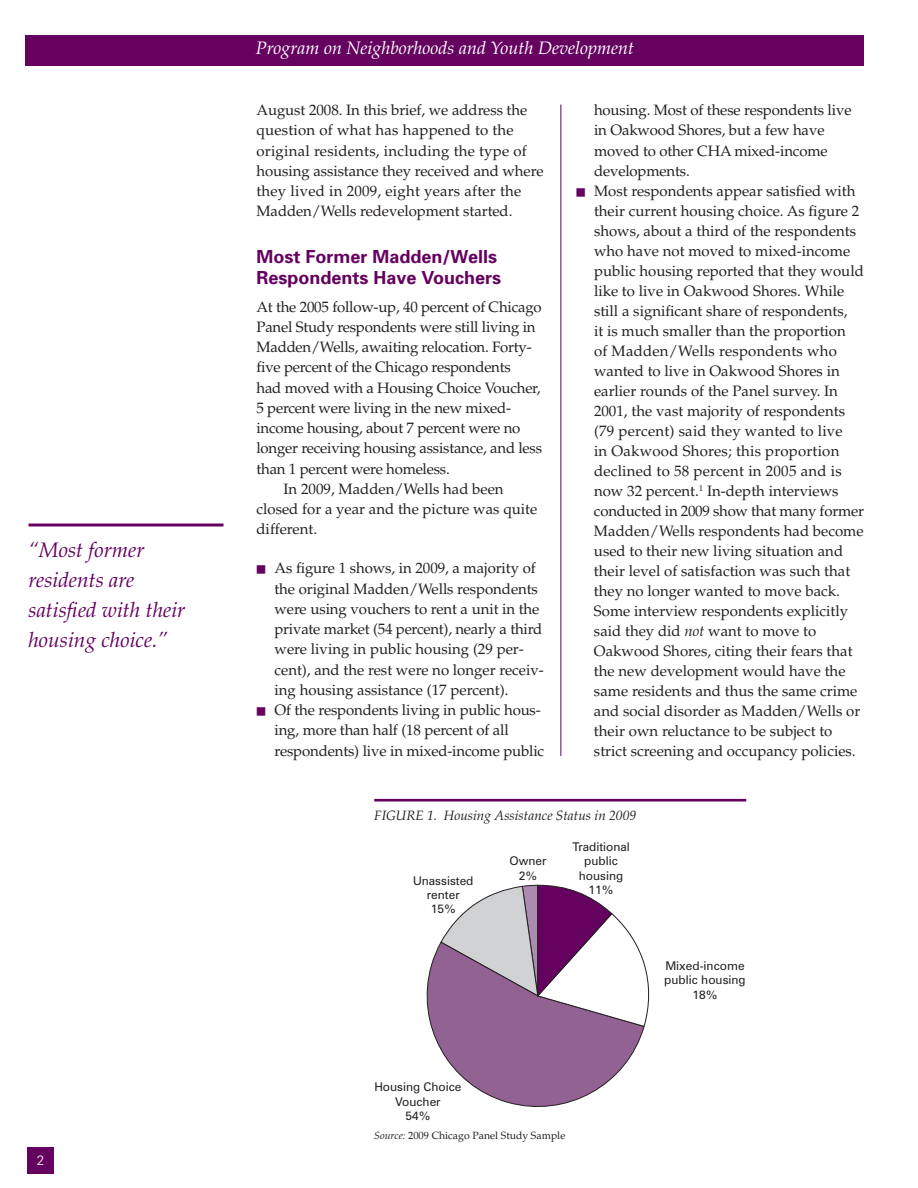
<style>
.page{position:relative;width:918px;height:1188px;background:#fff}
.page>*{position:absolute;margin:0;border:0;box-sizing:border-box;transform-origin:0 0}
.t1{font:italic 21px/30px "Palatino";color:#650260}
.t2{font:700 18px/21px "Univers";color:#650260}
.t3{font:italic 18px "Palatino";color:#fff}
.t4{font:15px/20px "Palatino";color:#231f20}
.t5{font:italic 13.5px "Palatino";color:#231f20}
.t6{font:300 13.5px "Univers";color:#fff}
.t7{font:12px/14.4px "Zurich BT";color:#231f20;text-align:center}
.t8{font:10.5px "Palatino";color:#231f20}
.s1{font-family:"Universal Newswith Comm Pi";font-size:10.5px;color:#650260}
.s2{font-style:italic}
</style>
<div class="page">
<div style="left:26px;top:35px;width:838px;height:30px;background:#650260"></div>
<div style="left:27px;top:1148px;width:27px;height:26px;background:#650260"></div>
<hr style="left:560px;top:105px;width:1px;height:651px;background:#650260">
<svg style="left:426px;top:885px;width:224px;height:222px"></svg>
<hr style="left:374px;top:799px;width:372px;height:3px;background:#650260">
<hr style="left:28px;top:524px;width:196px;height:2px;background:#650260">
<h1 class="t1" style="left:28px;top:537px;width:158px">“Most former residents are satisfied with their housing choice.”</h1>
<p class="t6" style="left:37px;top:1155px;width:9px">2</p>
<p class="t3" style="left:256px;top:41px;width:380px">Program on Neighborhoods and Youth Development</p>
<p class="t4" style="left:256px;top:102px;width:289px">August 2008. In this brief, we address the question of what has happened to the original residents, including the type of housing assistance they received and where they lived in 2009, eight years after the Madden/Wells redevelopment started.</p>
<p class="t2" style="left:256px;top:248px;width:246px">Most Former Madden/Wells<br>Respondents Have Vouchers</p>
<p class="t4" style="left:256px;top:298px;width:287px">At the 2005 follow-up, 40 percent of Chicago</p>
<p class="t4" style="left:256px;top:319px;width:281px">Panel Study respondents were still living in</p>
<p class="t4" style="left:256px;top:339px;width:277px">Madden/Wells, awaiting relocation. Forty-</p>
<p class="t4" style="left:256px;top:359px;width:256px">five percent of the Chicago respondents</p>
<p class="t4" style="left:256px;top:379px;width:286px">had moved with a Housing Choice Voucher,</p>
<p class="t4" style="left:256px;top:400px;width:256px">5 percent were living in the new mixed-</p>
<p class="t4" style="left:256px;top:420px;width:265px">income housing, about 7 percent were no</p>
<p class="t4" style="left:256px;top:440px;width:287px">longer receiving housing assistance, and less</p>
<p class="t4" style="left:256px;top:460px;width:195px">than 1 percent were homeless.</p>
<p class="t4" style="left:284px;top:481px;width:222px">In 2009, Madden/Wells had been</p>
<p class="t4" style="left:256px;top:501px;width:282px">closed for a year and the picture was quite</p>
<p class="t4" style="left:256px;top:521px;width:62px">different.</p>
<p class="t4" style="left:274px;top:560px;width:271px;text-indent:-18px"><span class="s1">-</span> As figure 1 shows, in 2009, a majority of the original Madden/Wells respondents were using vouchers to rent a unit in the private market (54 percent), nearly a third were living in public housing (29 per&shy;cent), and the rest were no longer receiv&shy;ing housing assistance (17 percent).</p>
<p class="t4" style="left:274px;top:702px;width:271px;text-indent:-18px"><span class="s1">-</span> Of the respondents living in public hous&shy;ing, more than half (18 percent of all respondents) live in mixed-income public</p>
<p class="t4" style="left:594px;top:102px;width:259px">housing. Most of these respondents live in Oakwood Shores, but a few have moved to other CHA mixed-income developments.</p>
<p class="t4" style="left:594px;top:183px;width:271px;text-indent:-18px"><span class="s1">-</span> Most respondents appear satisfied with their current housing choice. As figure 2 shows, about a third of the respondents who have not moved to mixed-income public housing reported that they would like to live in Oakwood Shores. While still a significant share of respondents,<br>it is much smaller than the proportion<br>of Madden/Wells respondents who wanted to live in Oakwood Shores in earlier rounds of the Panel survey. In 2001, the vast majority of respondents (79 percent) said they wanted to live<br>in Oakwood Shores; this proportion declined to 58 percent in 2005 and is now 32 percent.<sup>1</sup> In-depth interviews conducted in 2009 show that many former Madden/Wells respondents had become used to their new living situation and their level of satisfaction was such that they no longer wanted to move back.<br>Some interview respondents explicitly said they did <span class="s2">not</span> want to move to Oakwood Shores, citing their fears that the new development would have the same residents and thus the same crime and social disorder as Madden/Wells or their own reluctance to be subject to strict screening and occupancy policies.</p>
<p class="t5" style="left:374px;top:810px;width:263px">FIGURE 1. Housing Assistance Status in 2009</p>
<p class="t7" style="left:413px;top:874px;width:62px">Unassisted</p>
<p class="t7" style="left:427px;top:888px;width:34px">renter<br>15%</p>
<p class="t7" style="left:509px;top:855px;width:39px">Owner</p>
<p class="t7" style="left:519px;top:869px;width:20px">2%</p>
<p class="t7" style="left:572px;top:841px;width:59px">Traditional public housing<br>11%</p>
<p class="t7" style="left:374px;top:1081px;width:89px">Housing Choice<br>Voucher<br>54%</p>
<p class="t8" style="left:374px;top:1132px;width:193px"><span class="s2">Source:</span> 2009 Chicago Panel Study Sample</p>
<p class="t7" style="left:664px;top:960px;width:83px">Mixed-income public housing<br>18%</p>
</div>
